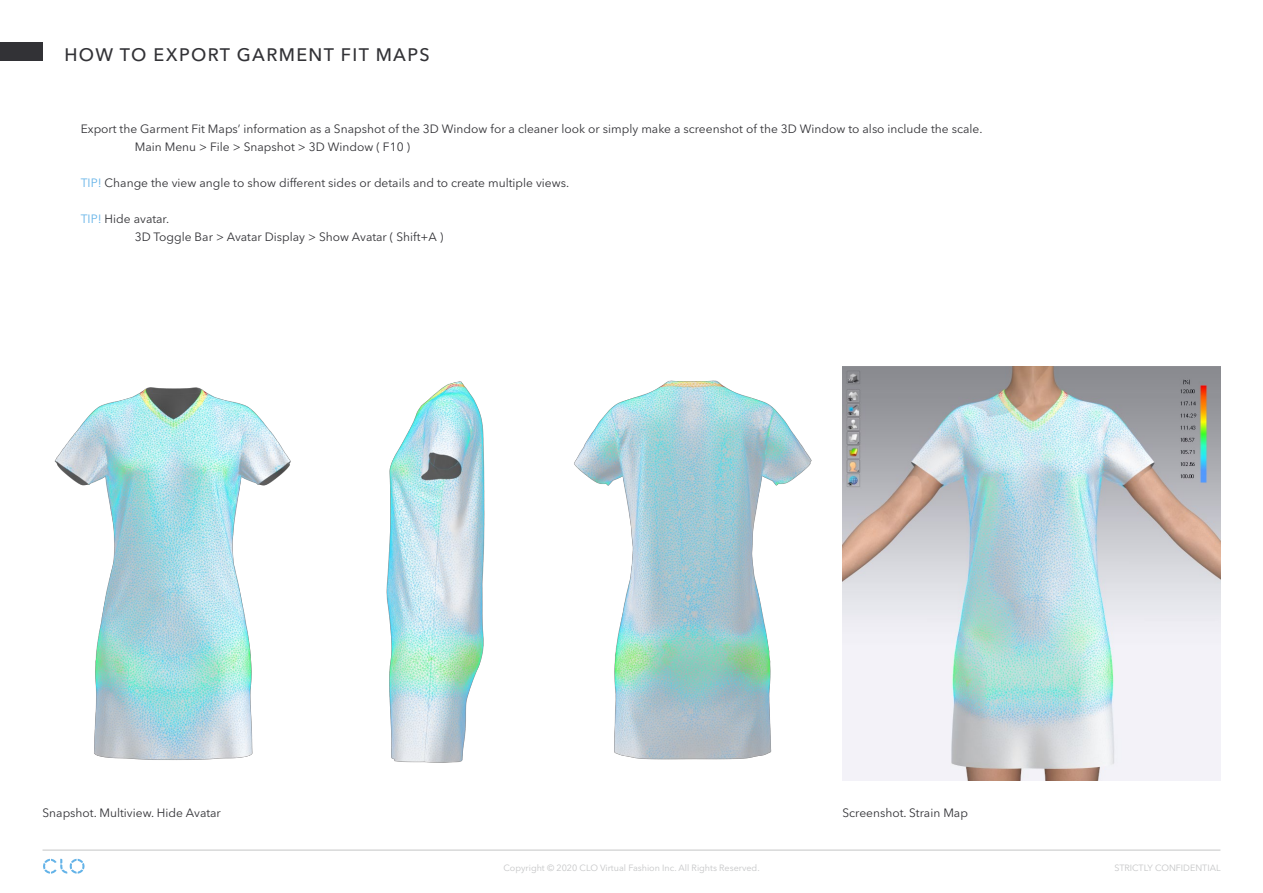
<style>
.page{position:relative;width:1263px;height:893px;background:#fff}
.page>*{position:absolute;margin:0;border:0;box-sizing:border-box;transform-origin:0 0}
.t1{font:500 18px "Avenir Next LT Pro";letter-spacing:.075em;color:#323236}
.t2{font:12px/18px "Avenir Next LT Pro";color:#323236}
.t3{font:9px "Avenir Next LT Pro";color:#c4c5c6}
.s1{color:#64b3e8}
</style>
<div class="page">
<img style="left:842px;top:367px;width:378px;height:414px">
<img style="left:54px;top:380px;width:758px;height:383px">
<svg style="left:43px;top:859px;width:42px;height:15px"></svg>
<div style="left:0;top:43px;width:43px;height:18px;background:#323236"></div>
<hr style="left:43px;top:850px;width:1177px;height:1px;background:#c4c5c6">
<h1 class="t1" style="left:65px;top:43px;width:367px">HOW TO EXPORT GARMENT FIT MAPS</h1>
<p class="t2" style="left:135px;top:119px;width:849px;text-indent:-54px">Export the Garment Fit Maps’ information as a Snapshot of the 3D Window for a cleaner look or simply make a screenshot of the 3D Window to also include the scale.<br>Main Menu &gt; File &gt; Snapshot &gt; 3D Window ( F10 )</p>
<p class="t2" style="left:81px;top:173px;width:490px"><span class="s1">TIP!</span> Change the view angle to show different sides or details and to create multiple views.</p>
<p class="t2" style="left:135px;top:209px;width:310px;text-indent:-54px"><span class="s1">TIP!</span> Hide avatar.<br>3D Toggle Bar &gt; Avatar Display &gt; Show Avatar ( Shift+A )</p>
<p class="t2" style="left:43px;top:803px;width:180px">Snapshot. Multiview. Hide Avatar</p>
<p class="t2" style="left:842px;top:803px;width:127px">Screenshot. Strain Map</p>
<p class="t3" style="left:503px;top:862px;width:258px">Copyright © 2020 CLO Virtual Fashion Inc. All Rights Reserved.</p>
<p class="t3" style="left:1114px;top:862px;width:108px">STRICTLY CONFIDENTIAL</p>
</div>
